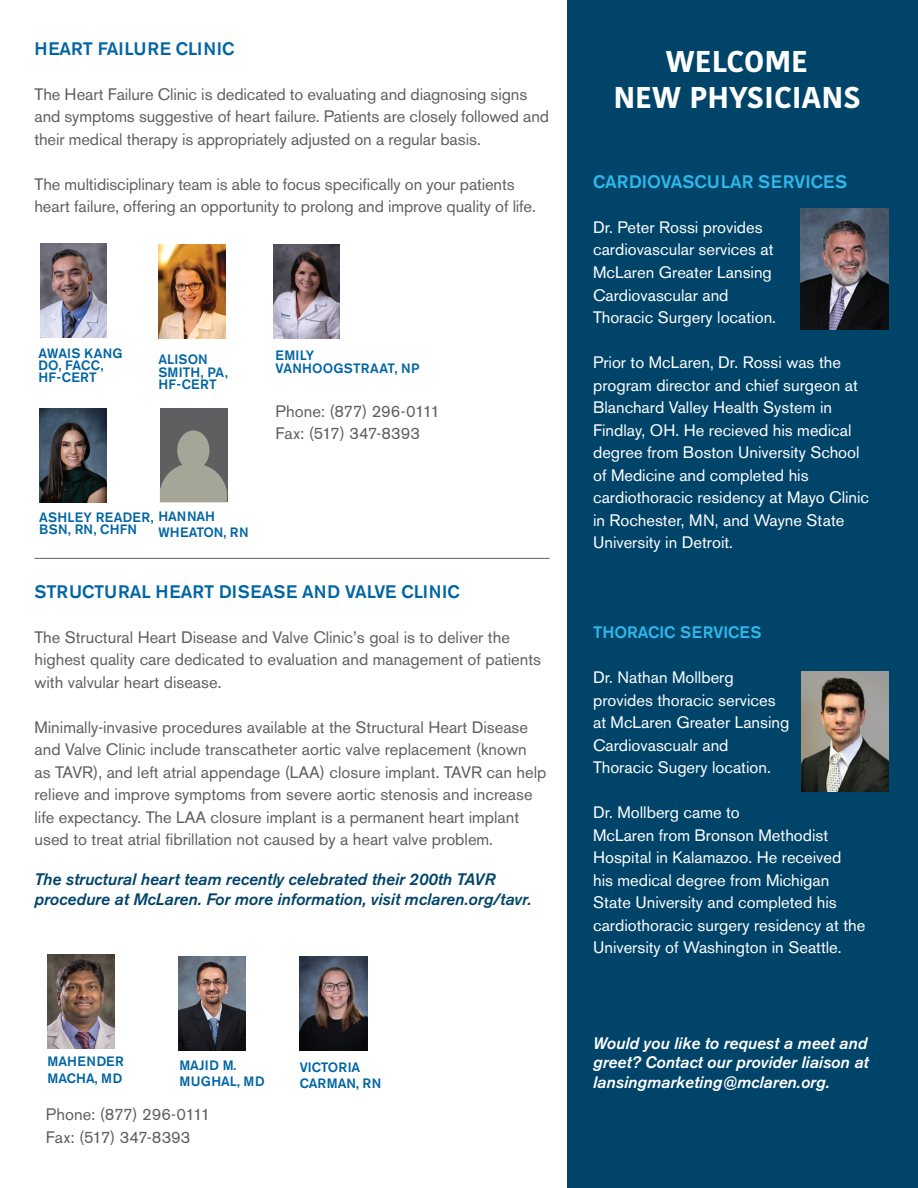
<style>
.page{position:relative;width:918px;height:1188px;background:#fff}
.page>*{position:absolute;margin:0;border:0;box-sizing:border-box;transform-origin:0 0}
.t1{font:700 30px/36px "Kohinoor Devanagari";color:#fff;text-align:center}
.t2{font:500 18px "Akzidenz Grotesk BE";color:#0065a4}
.t3{font:500 18px "Akzidenz Grotesk BE";color:#2fb8eb}
.t4{font:16.5px/22.5px "Akzidenz Grotesk BE";color:#5f5f62}
.t5{font:16.5px/22.5px "Akzidenz Grotesk BE";color:#fff}
.t6{font:italic 500 16.5px/19.8px "Akzidenz Grotesk BE";color:#00446a}
.t7{font:italic 500 16.5px/19.8px "Akzidenz Grotesk BE";color:#fff;text-align:justify}
.t8{font:500 16.5px "Akzidenz Grotesk BE";color:#2fb8eb}
.t9{font:500 13.5px/12.5px "Akzidenz Grotesk BE";letter-spacing:.015em;color:#0065a4}
</style>
<div class="page">
<img style="left:40px;top:243px;width:67px;height:94px">
<img style="left:273px;top:244px;width:67px;height:94px">
<img style="left:39px;top:408px;width:67px;height:94px">
<img style="left:179px;top:956px;width:67px;height:94px">
<img style="left:48px;top:955px;width:66px;height:94px">
<hr style="left:34px;top:558px;width:516px;height:1px;background:#5f5f62">
<img style="left:158px;top:245px;width:68px;height:94px">
<img style="left:300px;top:956px;width:67px;height:94px">
<div style="left:160px;top:408px;width:67px;height:94px;background:#5f5f62"></div>
<svg style="left:160px;top:463px;width:67px;height:39px"></svg>
<div style="left:177px;top:430px;width:32px;height:40px;background:#a6a698;border-radius:50%"></div>
<div style="left:567px;top:0;width:351px;height:1188px;background:#00446a"></div>
<img style="left:800px;top:208px;width:88px;height:121px">
<img style="left:801px;top:672px;width:87px;height:119px">
<p class="t2" style="left:34px;top:37px;width:201px">HEART FAILURE CLINIC</p>
<p class="t4" style="left:34px;top:83px;width:516px">The Heart Failure Clinic is dedicated to evaluating and diagnosing signs and symptoms suggestive of heart failure. Patients are closely followed and their medical therapy is appropriately adjusted on a regular basis.</p>
<p class="t4" style="left:34px;top:173px;width:503px">The multidisciplinary team is able to focus specifically on your patients heart failure, offering an opportunity to prolong and improve quality of life.</p>
<p class="t9" style="left:38px;top:347px;width:86px">AWAIS KANG<br>DO, FACC,<br>HF-CERT</p>
<p class="t9" style="left:276px;top:349px;width:145px">EMILY<br>VANHOOGSTRAAT, NP</p>
<p class="t9" style="left:158px;top:353px;width:71px">ALISON<br>SMITH, PA,<br>HF-CERT</p>
<p class="t9" style="left:39px;top:511px;width:177px">ASHLEY READER, HANNAH<br>BSN, RN, CHFN</p>
<p class="t9" style="left:158px;top:526px;width:92px">WHEATON, RN</p>
<p class="t4" style="left:276px;top:400px;width:166px">Phone: (877) 296-0111<br>Fax: (517) 347-8393</p>
<p class="t2" style="left:34px;top:580px;width:427px">STRUCTURAL HEART DISEASE AND VALVE CLINIC</p>
<p class="t4" style="left:34px;top:626px;width:508px">The Structural Heart Disease and Valve Clinic’s goal is to deliver the highest quality care dedicated to evaluation and management of patients with valvular heart disease.</p>
<p class="t4" style="left:34px;top:716px;width:513px">Minimally-invasive procedures available at the Structural Heart Disease and Valve Clinic include transcatheter aortic valve replacement (known as TAVR), and left atrial appendage (LAA) closure implant. TAVR can help relieve and improve symptoms from severe aortic stenosis and increase life expectancy. The LAA closure implant is a permanent heart implant used to treat atrial fibrillation not caused by a heart valve problem.</p>
<p class="t6" style="left:34px;top:869px;width:498px">The structural heart team recently celebrated their 200th TAVR procedure at McLaren. For more information, visit mclaren.org/tavr.</p>
<p class="t9" style="left:48px;top:1054px;width:78px;line-height:16.2px">MAHENDER<br>MACHA, MD</p>
<p class="t9" style="left:179px;top:1057px;width:87px;line-height:16.2px">MAJID M.<br>MUGHAL, MD</p>
<p class="t4" style="left:46px;top:1103px;width:166px">Phone: (877) 296-0111<br>Fax: (517) 347-8393</p>
<p class="t9" style="left:300px;top:1059px;width:83px;line-height:16.2px">VICTORIA<br>CARMAN, RN</p>
<h1 class="t1" style="left:613px;top:43px;width:249px">WELCOME<br>NEW PHYSICIANS</h1>
<p class="t3" style="left:593px;top:171px;width:256px">CARDIOVASCULAR SERVICES</p>
<p class="t5" style="left:593px;top:216px;width:184px">Dr. Peter Rossi provides cardiovascular services at<br>McLaren Greater Lansing<br>Cardiovascular and<br>Thoracic Surgery location.</p>
<p class="t5" style="left:593px;top:351px;width:278px">Prior to McLaren, Dr. Rossi was the program director and chief surgeon at Blanchard Valley Health System in Findlay, OH. He recieved his medical degree from Boston University School of Medicine and completed his cardiothoracic residency at Mayo Clinic in Rochester, MN, and Wayne State University in Detroit.</p>
<p class="t8" style="left:593px;top:622px;width:170px">THORACIC SERVICES</p>
<p class="t5" style="left:593px;top:666px;width:198px">Dr. Nathan Mollberg provides thoracic services at McLaren Greater Lansing<br>Cardiovascualr and<br>Thoracic Sugery location.</p>
<p class="t5" style="left:593px;top:801px;width:274px">Dr. Mollberg came to<br>McLaren from Bronson Methodist Hospital in Kalamazoo. He received<br>his medical degree from Michigan State University and completed his cardiothoracic surgery residency at the University of Washington in Seattle.</p>
<p class="t7" style="left:593px;top:1033px;width:277px">Would you like to request a meet and greet? Contact our provider liaison at lansingmarketing@mclaren.org.</p>
</div>
